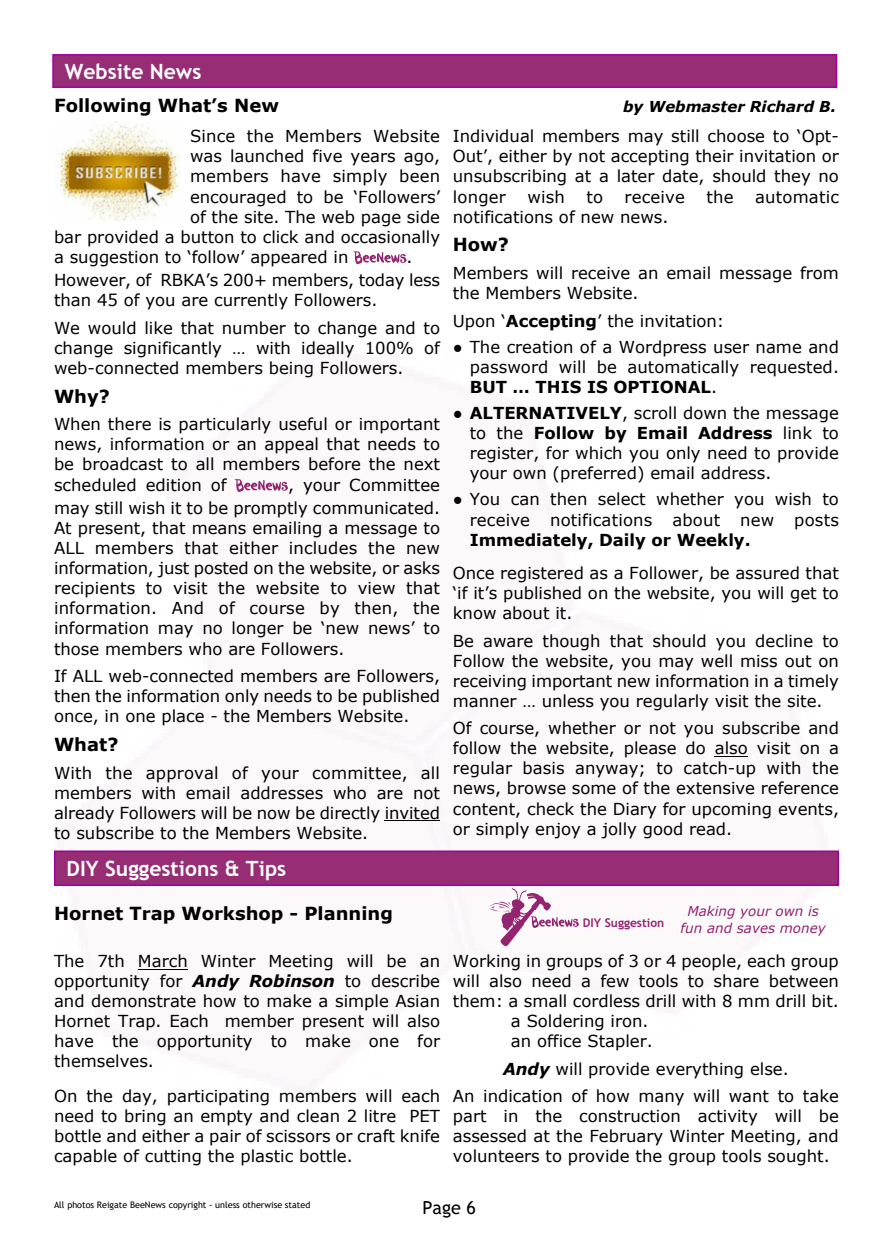
<style>
.page{position:relative;width:893px;height:1234px;background:#fff}
.page>*{position:absolute;margin:0;border:0;box-sizing:border-box;transform-origin:0 0}
.t1{font:700 21px "Trebuchet MS";color:#fff}
.t2{font:700 18px "Verdana";color:#000}
.t3{font:18px "Trebuchet MS";color:#000}
.t4{font:16.5px/20.1px "Verdana";color:#000;text-align:justify}
.t5{font:700 16.5px "Verdana";color:#000}
.t6{font:italic 700 15px "Verdana";color:#000}
.t7{font:italic 13.5px/16.4px "Verdana";color:#93246f;text-align:center}
.t8{font:700 12px "Trebuchet MS";color:#93246f}
.t9{font:9px "Trebuchet MS";color:#000}
.s1{font-weight:700;font-style:italic}
.s2{font-weight:700}
.s3{font-family:"Times New Roman"}
</style>
<div class="page">
<img style="left:54px;top:346px;width:784px;height:742px">
<div style="left:52px;top:54px;width:785px;height:34px;background:#972d75;border:2px solid #9f009f"></div>
<svg style="left:353px;top:251px;width:54px;height:13px"></svg>
<svg style="left:235px;top:479px;width:53px;height:13px"></svg>
<hr style="left:385px;top:820px;width:55px;height:1px;background:#000">
<hr style="left:715px;top:755px;width:33px;height:1px;background:#000">
<img style="left:59px;top:122px;width:120px;height:99px">
<hr style="left:138px;top:968px;width:50px;height:1px;background:#000">
<svg style="left:487px;top:888px;width:92px;height:57px"></svg>
<div style="left:54px;top:850px;width:785px;height:35px;background:#972d75;border:2px solid #9f009f"></div>
<p class="t1" style="left:65px;top:63px;width:138px">Website News</p>
<p class="t2" style="left:54px;top:98px;width:226px">Following What’s New</p>
<p class="t6" style="left:623px;top:100px;width:215px">by Webmaster Richard B.</p>
<p class="t4" style="left:190px;top:128px;width:252px">Since the Members Website</p>
<p class="t4" style="left:190px;top:148px;width:252px">was launched five years ago,</p>
<p class="t4" style="left:190px;top:168px;width:252px">members have simply been</p>
<p class="t4" style="left:190px;top:188px;width:252px">encouraged to be ‘Followers’</p>
<p class="t4" style="left:190px;top:208px;width:252px">of the site. The web page side</p>
<p class="t4" style="left:54px;top:228px;width:388px">bar provided a button to click and occasionally</p>
<p class="t4" style="left:54px;top:248px;width:296px">a suggestion to ‘follow’ appeared in</p>
<p class="t4" style="left:54px;top:246px;width:388px;line-height:23.4px;text-indent:353px">.<br>However, of RBKA’s 200+ members, today less</p>
<p class="t4" style="left:54px;top:288px;width:388px;line-height:27.3px">than 45 of you are currently Followers.<br>We would like that number to change and to</p>
<p class="t4" style="left:54px;top:339px;width:388px">change significantly … with ideally 100% of web-connected members being Followers.</p>
<p class="t2" style="left:54px;top:389px;width:57px">Why?</p>
<p class="t4" style="left:54px;top:415px;width:388px">When there is particularly useful or important news, information or an appeal that needs to be broadcast to all members before the next scheduled edition of</p>
<p class="t4" style="left:54px;top:474px;width:388px;line-height:23.4px;text-align:right">, your Committee<br>may still wish it to be promptly communicated.</p>
<p class="t4" style="left:54px;top:519px;width:388px">At present, that means emailing a message to ALL members that either includes the new information, just posted on the website, or asks recipients to visit the website to view that information. And of course by then, the information may no longer be ‘new news’ to those members who are Followers.</p>
<p class="t4" style="left:54px;top:667px;width:388px">If ALL web-connected members are Followers, then the information only needs to be published once, in one place - the Members Website.</p>
<p class="t2" style="left:54px;top:737px;width:66px">What?</p>
<p class="t4" style="left:54px;top:763px;width:388px">With the approval of your committee, all members with email addresses who are not already Followers will be now be directly invited to subscribe to the Members Website.</p>
<p class="t1" style="left:67px;top:860px;width:221px">DIY Suggestions &amp; Tips</p>
<p class="t2" style="left:54px;top:905px;width:340px">Hornet Trap Workshop - Planning</p>
<p class="t4" style="left:54px;top:952px;width:388px">The 7th March Winter Meeting will be an opportunity for <span class="s1">Andy Robinson</span> to describe and demonstrate how to make a simple Asian Hornet Trap. Each member present will also have the opportunity to make one for themselves.</p>
<p class="t4" style="left:54px;top:1087px;width:388px">On the day, participating members will each need to bring an empty and clean 2 litre PET bottle and either a pair of scissors or craft knife capable of cutting the plastic bottle.</p>
<p class="t4" style="left:453px;top:128px;width:388px">Individual members may still choose to ‘Opt-Out’, either by not accepting their invitation or unsubscribing at a later date, should they no longer</p>
<p class="t4" style="left:527px;top:188px;width:39px">wish</p>
<p class="t4" style="left:586px;top:188px;width:18px">to</p>
<p class="t4" style="left:625px;top:188px;width:62px">receive</p>
<p class="t4" style="left:706px;top:188px;width:29px">the</p>
<p class="t4" style="left:755px;top:188px;width:85px">automatic</p>
<p class="t4" style="left:453px;top:208px;width:217px">notifications of new news.</p>
<p class="t2" style="left:453px;top:238px;width:58px">How?</p>
<p class="t4" style="left:453px;top:264px;width:388px">Members will receive an email message from the Members Website.</p>
<p class="t4" style="left:453px;top:312px;width:273px">Upon ‘<span class="s2">Accepting</span>’ the invitation:</p>
<p class="t4" style="left:470px;top:338px;width:371px;text-indent:-17px"><span class="s3">●</span> The creation of a Wordpress user name and password will be automatically requested.<br><span class="s2">BUT … THIS IS OPTIONAL</span>.</p>
<p class="t4" style="left:470px;top:404px;width:371px;text-indent:-17px"><span class="s3">●</span> <span class="s2">ALTERNATIVELY</span>, scroll down the message to the <span class="s2">Follow by Email Address</span> link to register, for which you only need to provide your own (preferred) email address.</p>
<p class="t4" style="left:453px;top:490px;width:388px;text-align:right"><span class="s3">●</span> You can then select whether you wish to receive notifications about new posts</p>
<p class="t5" style="left:470px;top:533px;width:282px">Immediately, Daily or Weekly.</p>
<p class="t4" style="left:453px;top:564px;width:388px">Once registered as a Follower, be assured that ‘if it’s published on the website, you will get to know about it.</p>
<p class="t4" style="left:453px;top:631px;width:388px">Be aware though that should you decline to Follow the website, you may well miss out on receiving important new information in a timely manner … unless you regularly visit the site.</p>
<p class="t4" style="left:453px;top:719px;width:388px">Of course, whether or not you subscribe and follow the website, please do also visit on a regular basis anyway; to catch-up with the news, browse some of the extensive reference content, check the Diary for upcoming events, or simply enjoy a jolly good read.</p>
<p class="t8" style="left:583px;top:917px;width:83px">DIY Suggestion</p>
<p class="t7" style="left:680px;top:904px;width:147px">Making your own is fun and saves money</p>
<p class="t4" style="left:453px;top:952px;width:387px">Working in groups of 3 or 4 people, each group</p>
<p class="t4" style="left:453px;top:972px;width:388px">will also need a few tools to share between</p>
<p class="t4" style="left:453px;top:992px;width:388px">them: a small cordless drill with 8 mm drill bit.</p>
<p class="t4" style="left:511px;top:1012px;width:139px">a Soldering iron.</p>
<p class="t4" style="left:511px;top:1032px;width:143px">an office Stapler.</p>
<p class="t4" style="left:453px;top:1056px;width:388px;line-height:27.3px;text-align:center"><span class="s1">Andy</span> will provide everything else.<br>An indication of how many will want to take</p>
<p class="t4" style="left:453px;top:1107px;width:388px">part in the construction activity will be assessed at the February Winter Meeting, and volunteers to provide the group tools sought.</p>
<p class="t9" style="left:54px;top:1200px;width:258px">All photos Reigate BeeNews copyright - unless otherwise stated</p>
<p class="t3" style="left:423px;top:1200px;width:55px">Page 6</p>
</div>
